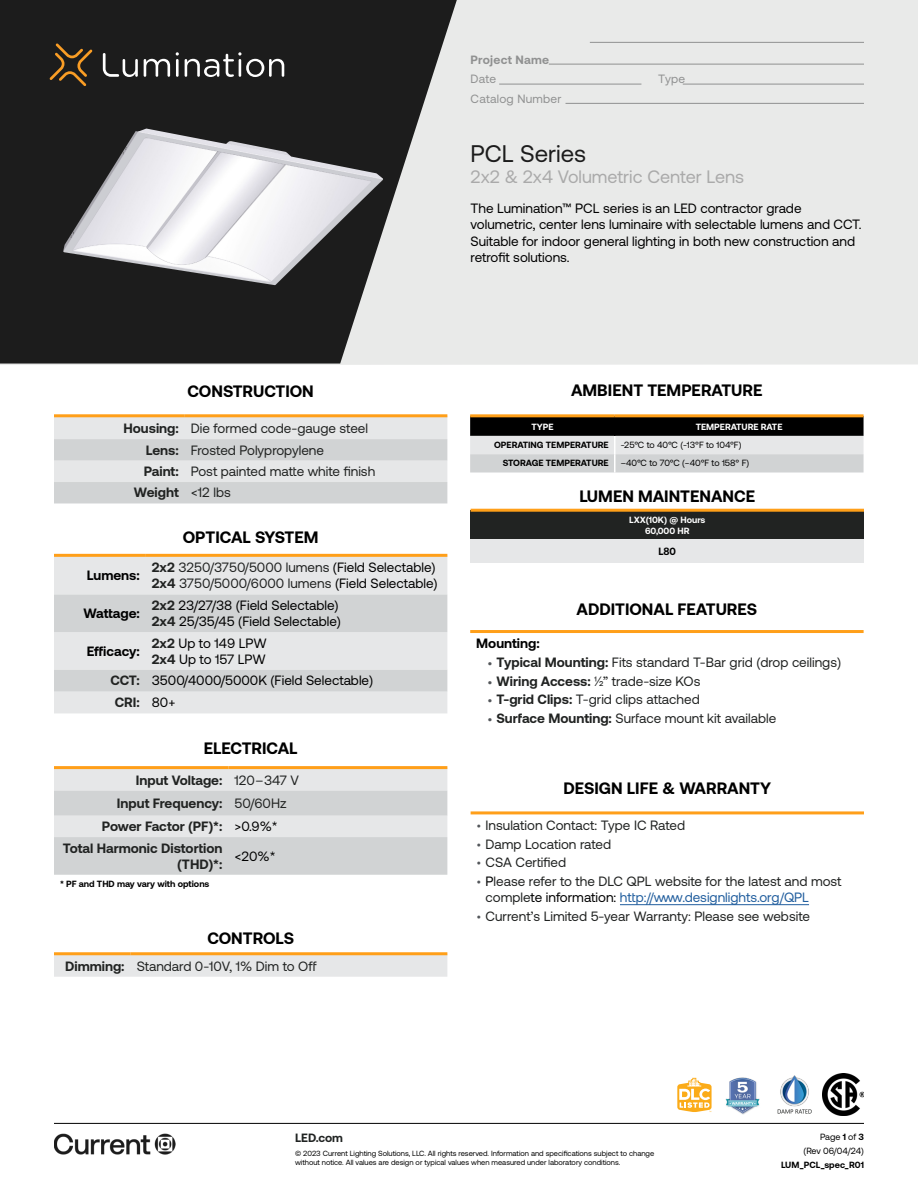
<style>
.page{position:relative;width:918px;height:1188px;background:#fff}
.page>*{position:absolute;margin:0;border:0;box-sizing:border-box;transform-origin:0 0}
.t1{font:24px "Aeonik";color:#1c1c1c}
.t2{font:18px "Aeonik";color:#aaa}
.t3{font:700 16.5px "Aeonik";color:#000}
.t4{font:13.5px/16.2px "Aeonik";color:#212322}
.t5{font:13.5px/16.5px "Aeonik";color:#000}
.t6{font:700 13.5px/16.2px "Aeonik";color:#212322;text-align:right}
.t7{font:700 13.5px "Aeonik";color:#000}
.t8{font:12px "Aeonik";letter-spacing:.02em;color:#909191}
.t9{font:700 12px "Aeonik";letter-spacing:.02em;color:#909191}
.t10{font:700 12px "Aeonik";color:#202322}
.t11{font:700 10.5px "Aeonik";color:#000;scale:.95 1}
.t12{font:700 9px "Aeonik";color:#000}
.t13{font:9px/14.1px "Aeonik";color:#000;text-align:right}
.t14{font:700 9px/10.5px "Aeonik";color:#fff;text-align:center}
.t15{font:7.5px/9.8px "Aeonik";color:#000}
.s1{font-weight:700}
.s2{font-weight:400}
.s3{color:#000}
.s4{font-weight:700;color:#212322}
.s5{font-weight:400;color:#000}
.s6{font-family:"Segoe UI";font-weight:700;font-size:12px;color:#53565a}
.s7{font-family:"Segoe UI";font-size:12px;color:#53565a}
.s8{color:#215e9e}
</style>
<div class="page">
<div style="left:0;top:0;width:918px;height:365px;background:#e9eae9"></div>
<svg style="left:0;top:0;width:461px;height:364px;background:#454545"></svg>
<hr style="left:549px;top:64px;width:315px;height:1px;background:#909191">
<hr style="left:499px;top:84px;width:142px;height:1px;background:#909191">
<hr style="left:683px;top:84px;width:181px;height:1px;background:#909191">
<hr style="left:566px;top:103px;width:298px;height:1px;background:#909191">
<svg style="left:144px;top:59px;width:26px;height:18px"></svg>
<hr style="left:176px;top:59px;width:3px;height:18px;background:#fff">
<svg style="left:176px;top:52px;width:3px;height:4px"></svg>
<svg style="left:185px;top:52px;width:99px;height:25px"></svg>
<svg style="left:103px;top:53px;width:35px;height:24px"></svg>
<svg style="left:50px;top:44px;width:42px;height:42px;background:#49361d"></svg>
<hr style="left:54px;top:1123px;width:810px;height:1px;background:#000">
<img style="left:54px;top:1133px;width:122px;height:22px">
<hr style="left:471px;top:811px;width:393px;height:3px;background:#ff9f19">
<hr style="left:620px;top:904px;width:189px;height:1px;background:#215e9e">
<img style="left:725px;top:1077px;width:35px;height:38px">
<svg style="left:470px;top:417px;width:394px;height:55px;background:#929292"></svg>
<hr style="left:470px;top:414px;width:145px;height:3px;background:#ff9f19">
<hr style="left:615px;top:414px;width:249px;height:3px;background:#ff9f19">
<div style="left:471px;top:510px;width:393px;height:29px;background:#212322"></div>
<div style="left:471px;top:539px;width:393px;height:23px;background:#e6e7e8"></div>
<hr style="left:471px;top:509px;width:393px;height:3px;background:#ff9f19">
<div style="left:54px;top:557px;width:393px;height:156px;background:#e6e7e8"></div>
<svg style="left:54px;top:594px;width:393px;height:98px;background:#d9dbdb"></svg>
<hr style="left:54px;top:554px;width:92px;height:3px;background:#ff9f19">
<hr style="left:146px;top:554px;width:301px;height:3px;background:#ff9f19">
<svg style="left:54px;top:769px;width:393px;height:106px;background:#d9dbdc"></svg>
<hr style="left:54px;top:766px;width:174px;height:3px;background:#ff9f19">
<hr style="left:228px;top:766px;width:219px;height:3px;background:#ff9f19">
<svg style="left:54px;top:417px;width:393px;height:86px;background:#dbdcdd"></svg>
<hr style="left:54px;top:414px;width:131px;height:3px;background:#ff9f19">
<hr style="left:185px;top:414px;width:262px;height:3px;background:#ff9f19">
<div style="left:54px;top:955px;width:393px;height:22px;background:#e6e7e8"></div>
<hr style="left:54px;top:952px;width:77px;height:3px;background:#ff9f19">
<hr style="left:131px;top:952px;width:316px;height:3px;background:#ff9f19">
<hr style="left:470px;top:630px;width:394px;height:3px;background:#ff9f19">
<svg style="left:677px;top:1078px;width:35px;height:34px"></svg>
<img style="left:777px;top:1075px;width:35px;height:39px">
<img style="left:63px;top:129px;width:320px;height:156px">
<img style="left:822px;top:1074px;width:42px;height:41px">
<hr style="left:590px;top:42px;width:274px;height:1px;background:#909191">
<p class="t9" style="left:471px;top:53px;width:80px">Project Name</p>
<p class="t8" style="left:471px;top:72px;width:27px">Date</p>
<p class="t8" style="left:658px;top:72px;width:29px">Type</p>
<p class="t8" style="left:471px;top:92px;width:92px">Catalog Number</p>
<h1 class="t1" style="left:471px;top:140px;width:117px">PCL Series</h1>
<h2 class="t2" style="left:471px;top:167px;width:275px">2x2 &amp; 2x4 Volumetric Center Lens</h2>
<p class="t5" style="left:471px;top:200px;width:393px">The Lumination™ PCL series is an LED contractor grade volumetric, center lens luminaire with selectable lumens and CCT.<br>Suitable for indoor general lighting in both new construction and retrofit solutions.</p>
<p class="t3" style="left:188px;top:382px;width:128px">CONSTRUCTION</p>
<p class="t4" style="left:123px;top:420px;width:246px"><span class="s1">Housing:</span> Die formed code-gauge steel</p>
<p class="t4" style="left:146px;top:442px;width:180px"><span class="s1">Lens:</span> Frosted Polypropylene</p>
<p class="t4" style="left:144px;top:463px;width:233px"><span class="s1">Paint:</span> Post painted matte white finish</p>
<p class="t6" style="left:134px;top:485px;width:98px">Weight <span class="s2">&lt;12 lbs</span></p>
<p class="t3" style="left:183px;top:528px;width:137px">OPTICAL SYSTEM</p>
<p class="t7" style="left:87px;top:568px;width:55px">Lumens:</p>
<p class="t4" style="left:152px;top:560px;width:287px"><span class="s1">2x2</span> 3250/3750/5000 lumens <span class="s3">(Field Selectable)<br></span><span class="s1">2x4</span> 3750/5000/6000 lumens <span class="s3">(Field Selectable)</span></p>
<p class="t7" style="left:83px;top:606px;width:58px">Wattage:</p>
<p class="t5" style="left:152px;top:597px;width:191px"><span class="s4">2x2</span> 23/27/38 (Field Selectable)<br><span class="s4">2x4</span> 25/35/45 (Field Selectable)</p>
<p class="t7" style="left:87px;top:643px;width:55px">Efficacy:</p>
<p class="t5" style="left:152px;top:635px;width:116px"><span class="s4">2x2</span> Up to 149 LPW<br><span class="s4">2x4</span> Up to 157 LPW</p>
<p class="t5" style="left:115px;top:670px;width:260px;line-height:21.9px;text-indent:-4px"><span class="s4">CCT:</span> 3500/4000/5000K (Field Selectable)<br><span class="s4">CRI:</span> 80+</p>
<p class="t3" style="left:204px;top:739px;width:95px">ELECTRICAL</p>
<p class="t6" style="left:136px;top:772px;width:165px">Input Voltage: <span class="s2">120–347 V</span></p>
<p class="t6" style="left:117px;top:795px;width:171px">Input Frequency: <span class="s2">50/60Hz</span></p>
<p class="t6" style="left:102px;top:818px;width:177px">Power Factor (PF)*: <span class="s5">&gt;0.9%*</span></p>
<p class="t6" style="left:63px;top:840px;width:161px">Total Harmonic Distortion (THD)*:</p>
<p class="t5" style="left:234px;top:848px;width:43px">&lt;20%*</p>
<p class="t12" style="left:60px;top:879px;width:151px">* PF and THD may vary with options</p>
<p class="t3" style="left:207px;top:929px;width:88px">CONTROLS</p>
<p class="t4" style="left:65px;top:958px;width:253px"><span class="s1">Dimming:</span> Standard 0-10V, 1% Dim to Off</p>
<p class="t3" style="left:571px;top:381px;width:193px">AMBIENT TEMPERATURE</p>
<p class="t14" style="left:531px;top:421px;width:24px">TYPE</p>
<p class="t14" style="left:696px;top:421px;width:88px">TEMPERATURE RATE</p>
<p class="t12" style="left:494px;top:440px;width:116px">OPERATING TEMPERATURE</p>
<p class="t13" style="left:621px;top:438px;width:122px">-25°C to 40°C (-13°F to 104°F)</p>
<p class="t12" style="left:503px;top:458px;width:107px">STORAGE TEMPERATURE</p>
<p class="t13" style="left:621px;top:456px;width:130px">–40°C to 70°C (−40°F to 158° F)</p>
<p class="t3" style="left:579px;top:487px;width:177px">LUMEN MAINTENANCE</p>
<p class="t14" style="left:629px;top:515px;width:78px">LXX(10K) @ Hours<br>60,000 HR</p>
<p class="t11" style="left:659px;top:545px;width:20px">L80</p>
<p class="t3" style="left:577px;top:600px;width:182px">ADDITIONAL FEATURES</p>
<p class="t7" style="left:476px;top:636px;width:65px">Mounting:</p>
<p class="t4" style="left:487px;top:654px;width:355px"><span class="s6">•</span> <span class="s1">Typical Mounting:</span> Fits standard T-Bar grid (drop ceilings)</p>
<p class="t4" style="left:487px;top:673px;width:215px"><span class="s6">•</span> <span class="s1">Wiring Access:</span> ½” trade-size KOs</p>
<p class="t4" style="left:487px;top:692px;width:214px"><span class="s6">•</span> <span class="s1">T-grid Clips:</span> T-grid clips attached</p>
<p class="t4" style="left:487px;top:710px;width:290px"><span class="s6">•</span> <span class="s1">Surface Mounting:</span> Surface mount kit available</p>
<p class="t3" style="left:563px;top:779px;width:209px">DESIGN LIFE &amp; WARRANTY</p>
<p class="t4" style="left:477px;top:817px;width:210px"><span class="s7">•</span> Insulation Contact: Type IC Rated</p>
<p class="t4" style="left:477px;top:836px;width:136px"><span class="s7">•</span> Damp Location rated</p>
<p class="t4" style="left:477px;top:854px;width:91px"><span class="s7">•</span> CSA Certified</p>
<p class="t4" style="left:486px;top:873px;width:357px;text-indent:-9px"><span class="s7">•</span> <span class="s3">P</span>lease refer to the DLC QPL website for the latest and most comple<span class="s3">te information:</span> <span class="s8">http://www.designlights.org/QPL</span></p>
<p class="t4" style="left:477px;top:908px;width:335px"><span class="s7">•</span> Current’s Limited 5-year Warranty: Please see website</p>
<p class="t10" style="left:295px;top:1131px;width:49px">LED.com</p>
<p class="t15" style="left:295px;top:1148px;width:361px">© 2023 Current Lighting Solutions, LLC. All rights reserved. Information and specifications subject to change without notice. All values are design or typical values when measured under laboratory conditions.</p>
<p class="t13" style="left:804px;top:1130px;width:62px">Page <span class="s1">1</span> of <span class="s1">3 </span>(Rev 06/04/24)</p>
<p class="t12" style="left:781px;top:1160px;width:84px">LUM_PCL_spec_R01</p>
</div>
